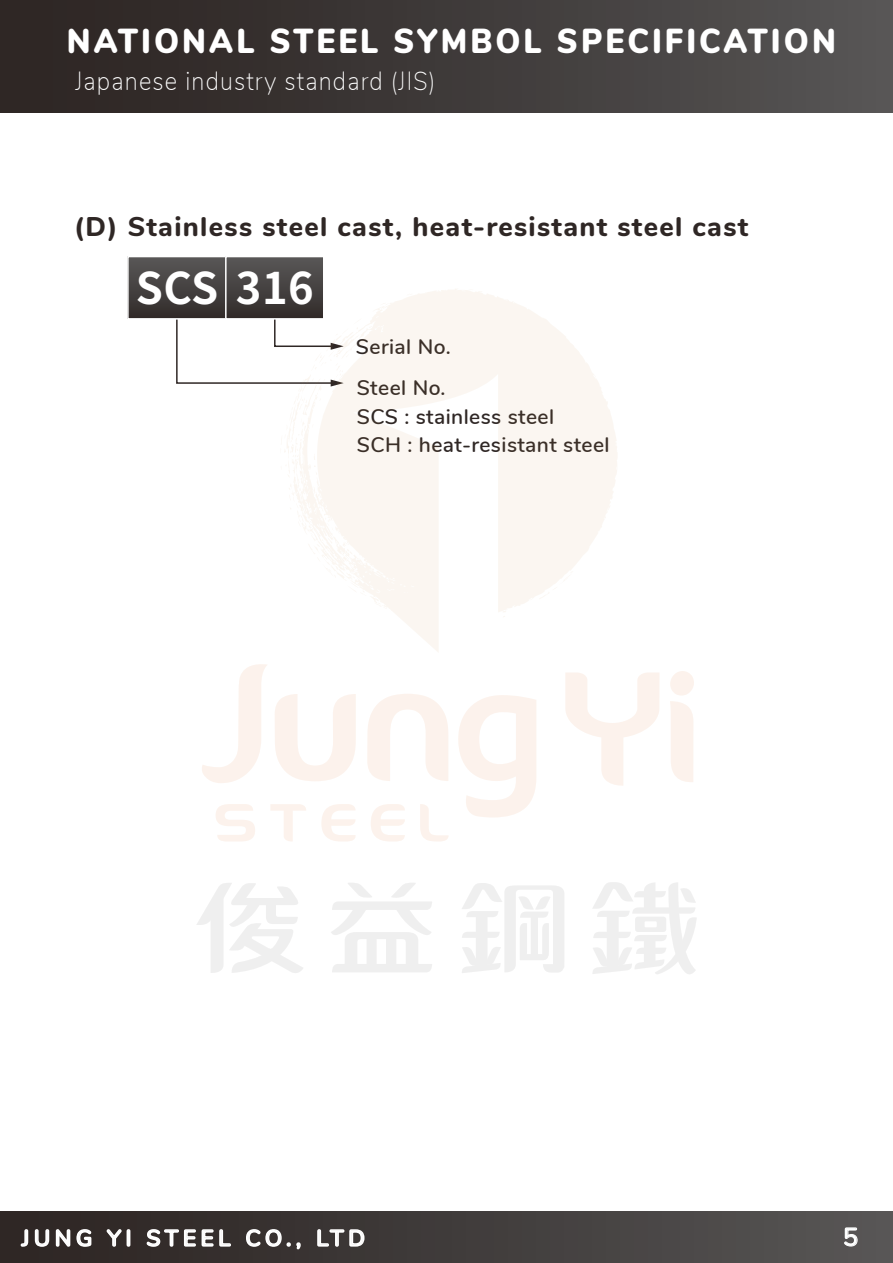
<style>
.page{position:relative;width:893px;height:1263px;background:#fff}
.page>*{position:absolute;margin:0;border:0;box-sizing:border-box;transform-origin:0 0}
.t1{font:700 43.5px "Gen Shin Gothic";letter-spacing:.01em;color:#fff}
.t2{font:900 34.65px "Nunito";letter-spacing:.1em;color:#fff;scale:.91 1}
.t3{font:800 27px "Nunito";letter-spacing:.05em;color:#2f2725}
.t4{font:200 25.8px "Nunito";letter-spacing:.05em;color:#fff;scale:.91 1}
.t5{font:600 25.5px "Nunito";color:#fff}
.t6{font:600 22.5px "Nunito";letter-spacing:.2em;color:#fff}
.t7{font:600 21px/28.5px "Nunito";letter-spacing:.02em;color:#2f2725}
</style>
<div class="page">
<svg style="left:176px;top:320px;width:104px;height:64px"></svg>
<div style="left:128px;top:257px;width:98px;height:62px;background:linear-gradient(to bottom,#595858,#322c2a)"></div>
<div style="left:127px;top:256px;width:100px;height:64px;border:2px solid #fff"></div>
<div style="left:226px;top:257px;width:98px;height:62px;background:linear-gradient(to bottom,#595858,#322c2a)"></div>
<div style="left:225px;top:256px;width:99px;height:64px;border:2px solid #fff"></div>
<div style="left:0;top:0;width:893px;height:112px;background:linear-gradient(to right,#2a2220,#555454)"></div>
<div style="left:0;top:1211px;width:893px;height:52px;background:linear-gradient(to right,#2b2321,#565555)"></div>
<svg style="left:20px;top:1228px;width:73px;height:20px"></svg>
<svg style="left:105px;top:1228px;width:27px;height:20px"></svg>
<svg style="left:145px;top:1228px;width:87px;height:20px;background:#716c6b"></svg>
<svg style="left:245px;top:1228px;width:56px;height:23px"></svg>
<svg style="left:316px;top:1228px;width:49px;height:20px"></svg>
<svg style="left:844px;top:1227px;width:13px;height:19px"></svg>
<svg style="left:280px;top:288px;width:337px;height:364px;fill:#fbf6f1"></svg>
<svg style="left:593px;top:882px;width:104px;height:92px"></svg>
<svg style="left:458px;top:695px;width:78px;height:122px"></svg>
<svg style="left:216px;top:804px;width:39px;height:37px"></svg>
<svg style="left:420px;top:804px;width:29px;height:37px"></svg>
<svg style="left:270px;top:804px;width:36px;height:37px"></svg>
<svg style="left:321px;top:804px;width:34px;height:37px"></svg>
<svg style="left:371px;top:804px;width:34px;height:37px"></svg>
<svg style="left:202px;top:664px;width:65px;height:119px"></svg>
<svg style="left:331px;top:883px;width:101px;height:89px"></svg>
<svg style="left:197px;top:883px;width:106px;height:90px"></svg>
<svg style="left:462px;top:883px;width:102px;height:90px"></svg>
<svg style="left:565px;top:673px;width:94px;height:113px"></svg>
<svg style="left:670px;top:671px;width:24px;height:111px"></svg>
<svg style="left:367px;top:694px;width:81px;height:87px"></svg>
<svg style="left:275px;top:694px;width:81px;height:87px"></svg>
<h2 class="t2" style="left:67px;top:15px;width:847px">NATIONAL STEEL SYMBOL SPECIFICATION</h2>
<p class="t4" style="left:75px;top:62px;width:397px">Japanese industry standard (JIS)</p>
<p class="t3" style="left:74px;top:206px;width:676px">(D) Stainless steel cast, heat-resistant steel cast</p>
<h1 class="t1" style="left:136px;top:255px;width:179px">SCS 316</h1>
<p class="t7" style="left:356px;top:331px;width:96px">Serial No.</p>
<p class="t7" style="left:357px;top:372px;width:254px">Steel No.<br>SCS : stainless steel<br>SCH : heat-resistant steel</p>
<p class="t6" style="left:22px;top:1221px;width:345px">JUNG YI STEEL CO., LTD</p>
<p class="t5" style="left:843px;top:1218px;width:17px">5</p>
</div>
